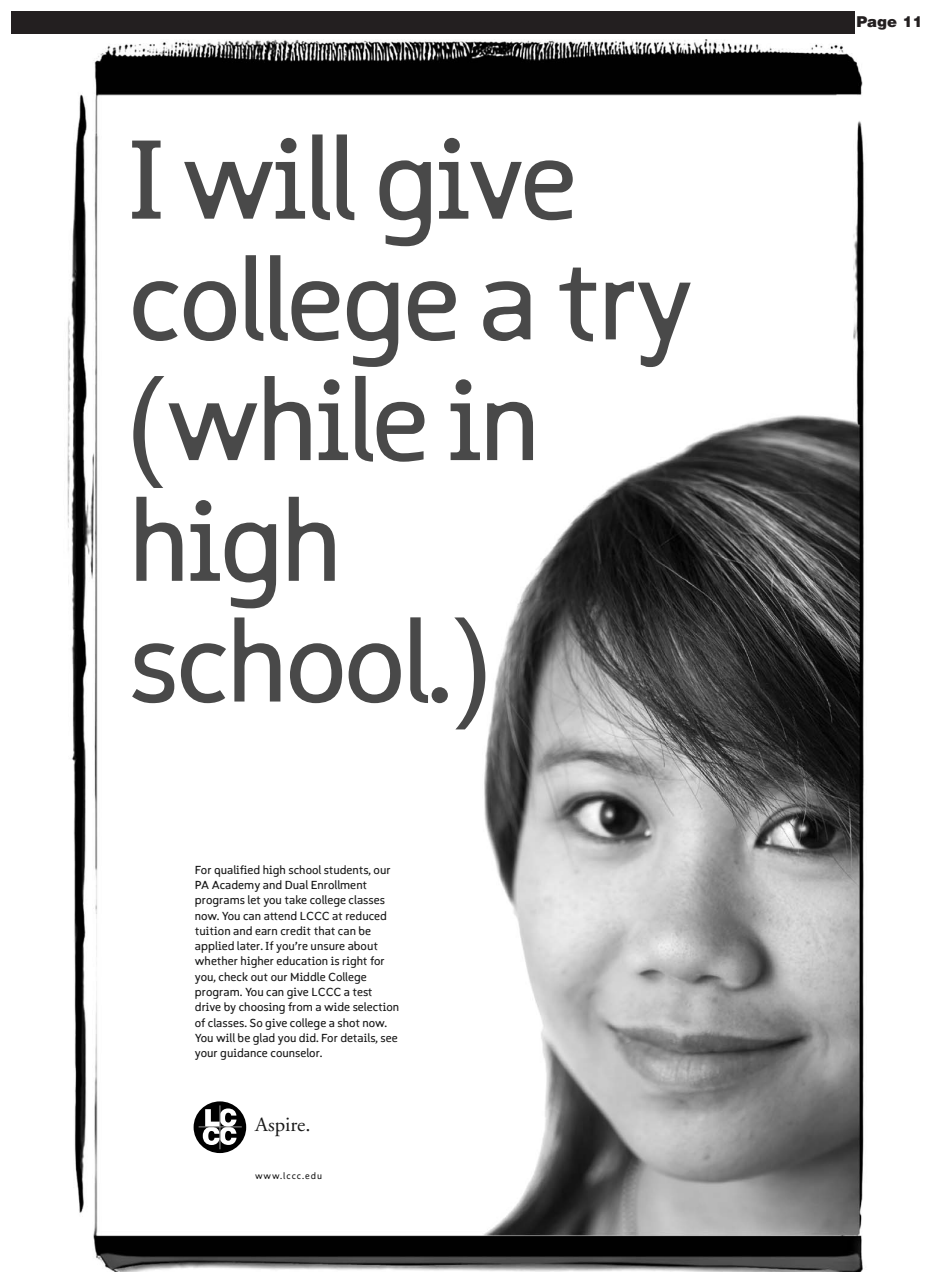
<style>
.page{position:relative;width:934px;height:1283px;background:#fff}
.page>*{position:absolute;margin:0;border:0;box-sizing:border-box;transform-origin:0 0}
.t1{font:116.75px/120.6px "Focus LF+GRTUFH";letter-spacing:-.025em;color:#494949}
.t2{font:20.25px "Adobe Garamond Regular+NBDTZF";color:#191919}
.t3{font:900 15px "Helvetica";color:#231f20}
.t4{font:12.12px/15.2px "Focus LF+GRTUFH";color:#191919}
.t5{font:9.5px "Focus LF+GRTUFH";letter-spacing:.1em;color:#191919}
</style>
<div class="page">
<div style="left:11px;top:11px;width:911px;height:23px;background:#231f20"></div>
<div style="left:855px;top:11px;width:67px;height:23px;background:#fff"></div>
<img style="left:67px;top:40px;width:797px;height:1231px">
<div style="left:182px;top:1098px;width:73px;height:57px;background:#fff"></div>
<div style="left:194px;top:1101px;width:52px;height:52px;background:#000;border-radius:50%"></div>
<svg style="left:203px;top:1108px;width:33px;height:37px"></svg>
<hr style="left:219px;top:1105px;width:1px;height:44px;background:#949494">
<hr style="left:199px;top:1126px;width:43px;height:1px;background:#949494">
<h1 class="t1" style="left:129px;top:131px;width:566px">I will give college a try (while in high school.)</h1>
<p class="t4" style="left:195px;top:863px;width:206px">For qualified high school students, our PA Academy and Dual Enrollment programs let you take college classes now. You can attend LCCC at reduced tuition and earn credit that can be applied later. If you’re unsure about whether higher education is right for you, check out our Middle College program. You can give LCCC a test drive by choosing from a wide selection of classes. So give college a shot now.<br>You will be glad you did. For details, see your guidance counselor.</p>
<h2 class="t2" style="left:255px;top:1117px;width:57px">Aspire.</h2>
<p class="t5" style="left:255px;top:1172px;width:69px">www.lccc.edu</p>
<p class="t3" style="left:856px;top:16px;width:68px">Page 11</p>
</div>
